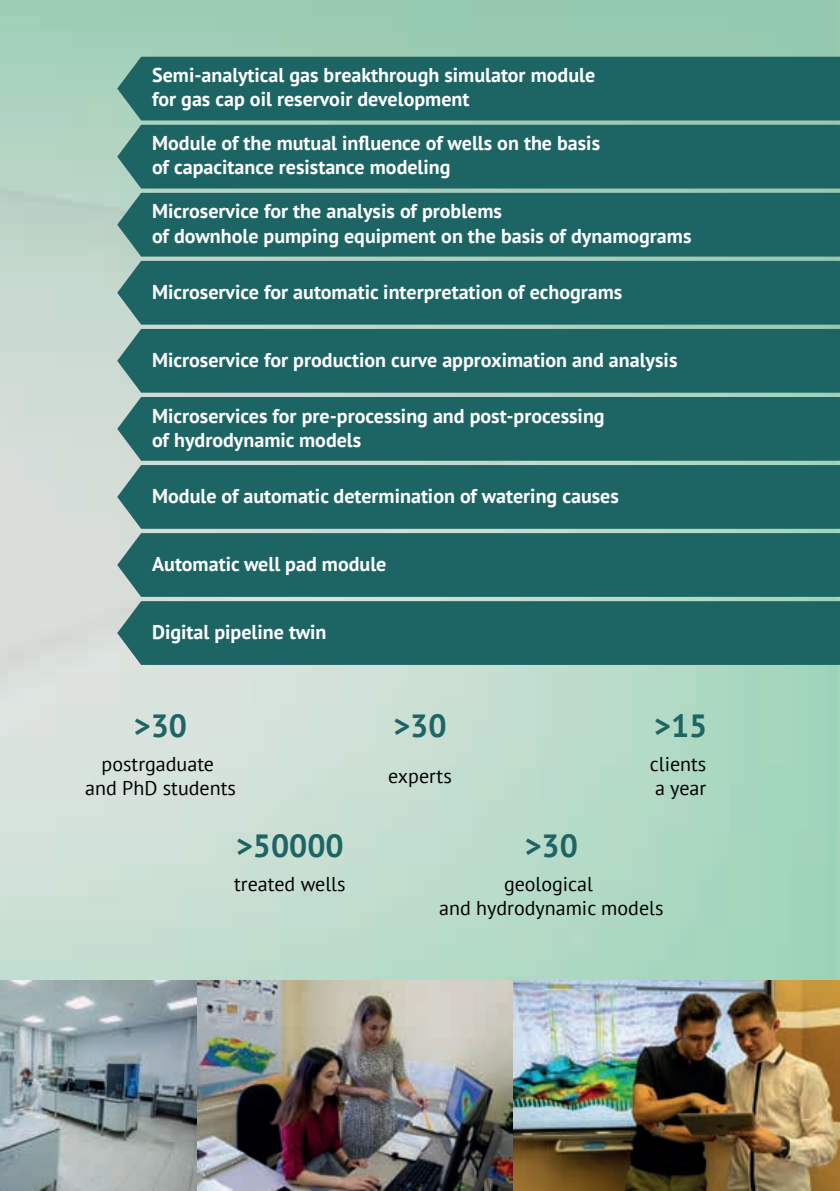
<style>
.page{position:relative;width:840px;height:1191px;background:#fff}
.page>*{position:absolute;margin:0;border:0;box-sizing:border-box;transform-origin:0 0}
.t1{font:700 32px "PT Sans";color:#1d6564}
.t2{font:700 20px/24px "PT Sans";color:#fff}
.t3{font:20px/24px "PT Sans";color:#000001;text-align:center}
</style>
<div class="page">
<img style="left:0;top:0;width:839px;height:1191px">
<div style="left:117px;top:601px;width:722px;height:64px;background:#1d6564"></div>
<div style="left:117px;top:533px;width:722px;height:64px;background:#1d6564"></div>
<div style="left:117px;top:465px;width:722px;height:64px;background:#1d6564"></div>
<div style="left:117px;top:397px;width:722px;height:64px;background:#1d6564"></div>
<div style="left:117px;top:329px;width:722px;height:64px;background:#1d6564"></div>
<div style="left:117px;top:261px;width:722px;height:64px;background:#1d6564"></div>
<div style="left:117px;top:193px;width:722px;height:63px;background:#1d6564"></div>
<div style="left:117px;top:125px;width:722px;height:63px;background:#1d6564"></div>
<div style="left:117px;top:57px;width:722px;height:63px;background:#1d6564"></div>
<img style="left:510px;top:980px;width:329px;height:211px">
<img style="left:0;top:980px;width:512px;height:210px">
<p class="t2" style="left:152px;top:63px;width:444px">Semi-analytical gas breakthrough simulator module for gas cap oil reservoir development</p>
<p class="t2" style="left:152px;top:131px;width:449px">Module of the mutual influence of wells on the basis of capacitance resistance modeling</p>
<p class="t2" style="left:152px;top:199px;width:540px">Microservice for the analysis of problems<br>of downhole pumping equipment on the basis of dynamograms</p>
<p class="t2" style="left:152px;top:279px;width:471px">Microservice for automatic interpretation of echograms</p>
<p class="t2" style="left:152px;top:347px;width:526px">Microservice for production curve approximation and analysis</p>
<p class="t2" style="left:152px;top:403px;width:454px">Microservices for pre-processing and post-processing of hydrodynamic models</p>
<p class="t2" style="left:152px;top:483px;width:468px">Module of automatic determination of watering causes</p>
<p class="t2" style="left:152px;top:551px;width:236px">Automatic well pad module</p>
<p class="t2" style="left:152px;top:619px;width:176px">Digital pipeline twin</p>
<h1 class="t1" style="left:134px;top:705px;width:55px">&gt;30</h1>
<h1 class="t1" style="left:393px;top:705px;width:55px">&gt;30</h1>
<p class="t3" style="left:85px;top:751px;width:152px">postrgaduate<br>and PhD students</p>
<p class="t3" style="left:388px;top:763px;width:65px">experts</p>
<h1 class="t1" style="left:653px;top:705px;width:55px">&gt;15</h1>
<p class="t3" style="left:649px;top:751px;width:58px;text-align:left">clients a year</p>
<h1 class="t1" style="left:236px;top:825px;width:109px">&gt;50000</h1>
<p class="t3" style="left:234px;top:871px;width:113px">treated wells</p>
<h1 class="t1" style="left:524px;top:825px;width:55px">&gt;30</h1>
<p class="t3" style="left:439px;top:871px;width:226px">geological<br>and hydrodynamic models</p>
</div>
